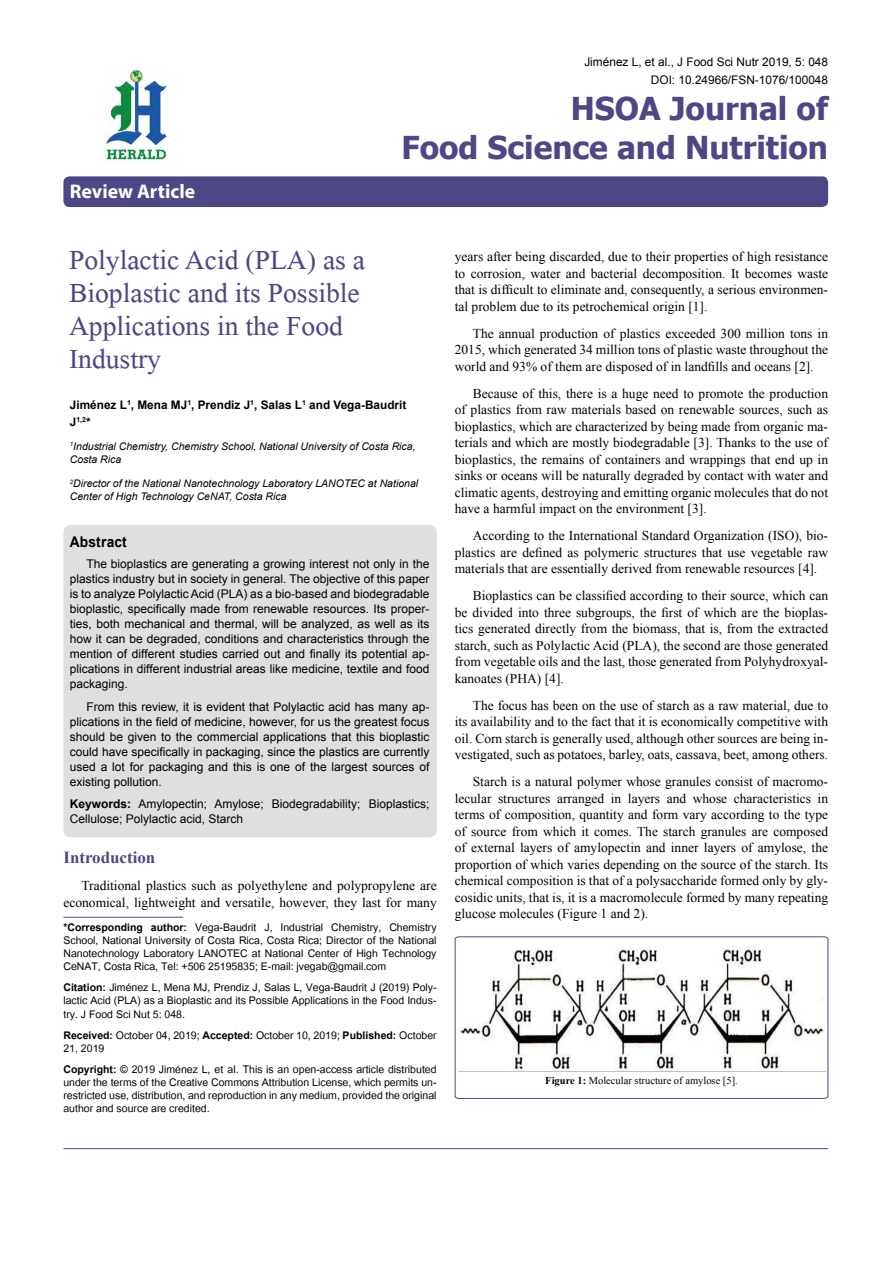
<style>
.page{position:relative;width:893px;height:1263px;background:#fff}
.page>*{position:absolute;margin:0;border:0;box-sizing:border-box;transform-origin:0 0}
.t1{font:41.25px/33px "Microsoft Himalaya";color:#4d4785}
.t2{font:700 31.5px/39px "Tahoma";color:#4d4785;text-align:right}
.t3{font:700 19.8px "Myriad Hebrew";color:#fff}
.t4{font:700 16.95px "Times New Roman";color:#4d4785}
.t5{font:700 14.85px "Arial";letter-spacing:.015em;color:#000;scale:.93 1}
.t6{font:14.7px/13.2px "Utsaah";color:#000;text-align:justify}
.t7{font:13.5px/16.5px "Times New Roman";color:#000;text-align:justify}
.t8{font:12px/15px "Arial";color:#000;text-align:justify}
.t9{font:11.85px/18px "Arial";color:#000;text-align:right}
.t10{font:700 11.85px "Arial";color:#000}
.t11{font:italic 10.5px/13.5px "Arial";color:#000}
.t12{font:10.5px "Times New Roman";color:#000}
.t13{font:700 6.9px "Arial";color:#000}
.s1{font-size:11.85px}
.s2{font-weight:700}
</style>
<div class="page">
<div style="left:63px;top:176px;width:765px;height:31px;background:#4d4785;border-radius:6px"></div>
<hr style="left:63px;top:917px;width:120px;height:1px;background:#4d4785">
<img style="left:105px;top:70px;width:64px;height:92px">
<hr style="left:63px;top:1148px;width:765px;height:1px;background:#4d4785">
<div style="left:63px;top:525px;width:374px;height:312px;background:#dedfe0;border-radius:8px"></div>
<svg style="left:455px;top:936px;width:373px;height:163px"></svg>
<img style="left:458px;top:947px;width:367px;height:125px">
<h3 class="t3" style="left:70px;top:180px;width:127px">Review Article</h3>
<p class="t9" style="left:584px;top:53px;width:245px">Jiménez L, et al., J Food Sci Nutr 2019, 5: 048<br>DOI: 10.24966/FSN-1076/100048</p>
<h2 class="t2" style="left:401px;top:87px;width:428px">HSOA Journal of<br>Food Science and Nutrition</h2>
<h1 class="t1" style="left:69px;top:238px;width:298px">Polylactic Acid (PLA) as a<br>Bioplastic and its Possible<br>Applications in the Food<br>Industry</h1>
<p class="t10" style="left:70px;top:397px;width:338px">Jiménez L<sup>1</sup>, Mena MJ<sup>1</sup>, Prendiz J<sup>1</sup>, Salas L<sup>1</sup> and Vega-Baudrit</p>
<p class="t13" style="left:70px;top:415px;width:22px"><span class="s1">J</span>1,2<span class="s1">*</span></p>
<p class="t11" style="left:70px;top:439px;width:347px"><sup>1</sup>Industrial Chemistry, Chemistry School, National University of Costa Rica,<br>Costa Rica</p>
<p class="t11" style="left:70px;top:477px;width:350px"><sup>2</sup>Director of the National Nanotechnology Laboratory LANOTEC at National<br>Center of High Technology CeNAT, Costa Rica</p>
<p class="t5" style="left:70px;top:532px;width:63px">Abstract</p>
<p class="t8" style="left:70px;top:557px;width:361px;text-indent:16px">The bioplastics are generating a growing interest not only in the plastics industry but in society in general. The objective of this paper is to analyze Polylactic Acid (PLA) as a bio-based and biodegradable bioplastic, specifically made from renewable resources. Its proper&shy;ties, both mechanical and thermal, will be analyzed, as well as its how it can be degraded, conditions and characteristics through the mention of different studies carried out and finally its potential ap&shy;plications in different industrial areas like medicine, textile and food packaging.</p>
<p class="t8" style="left:70px;top:699px;width:361px;text-indent:16px">From this review, it is evident that Polylactic acid has many ap&shy;plications in the field of medicine, however, for us the greatest focus should be given to the commercial applications that this bioplastic could have specifically in packaging, since the plastics are currently used a lot for packaging and this is one of the largest sources of existing pollution.</p>
<p class="t8" style="left:70px;top:797px;width:361px"><span class="s2">Keywords:</span> Amylopectin; Amylose; Biodegradability; Bioplastics;<br>Cellulose; Polylactic acid, Starch</p>
<p class="t4" style="left:63px;top:846px;width:93px">Introduction</p>
<p class="t7" style="left:63px;top:877px;width:375px;text-align:right">Traditional plastics such as polyethylene and polypropylene are economical, lightweight and versatile, however, they last for many</p>
<p class="t6" style="left:63px;top:921px;width:375px"><span class="s2">*Corresponding author:</span> Vega-Baudrit J, Industrial Chemistry, Chemistry School, National University of Costa Rica, Costa Rica; Director of the National Nanotechnology Laboratory LANOTEC at National Center of High Technology CeNAT, Costa Rica, Tel: +506 25195835; E-mail: jvegab@gmail.com</p>
<p class="t6" style="left:63px;top:982px;width:375px"><span class="s2">Citation:</span> Jiménez L, Mena MJ, Prendiz J, Salas L, Vega-Baudrit J (2019) Poly&shy;lactic Acid (PLA) as a Bioplastic and its Possible Applications in the Food Indus&shy;try. J Food Sci Nut 5: 048.</p>
<p class="t6" style="left:63px;top:1029px;width:375px"><span class="s2">Received:</span> October 04, 2019; <span class="s2">Accepted:</span> October 10, 2019; <span class="s2">Published:</span> October<br>21, 2019</p>
<p class="t6" style="left:63px;top:1063px;width:375px"><span class="s2">Copyright:</span> © 2019 Jiménez L, et al. This is an open-access article distributed under the terms of the Creative Commons Attribution License, which permits un&shy;restricted use, distribution, and reproduction in any medium, provided the original author and source are credited.</p>
<p class="t7" style="left:455px;top:248px;width:375px">years after being discarded, due to their properties of high resistance to corrosion, water and bacterial decomposition. It becomes waste that is difficult to eliminate and, consequently, a serious environmen&shy;tal problem due to its petrochemical origin [1].</p>
<p class="t7" style="left:455px;top:325px;width:375px;text-indent:18px">The annual production of plastics exceeded 300 million tons in 2015, which generated 34 million tons of plastic waste throughout the world and 93% of them are disposed of in landfills and oceans [2].</p>
<p class="t7" style="left:455px;top:385px;width:375px;text-indent:18px">Because of this, there is a huge need to promote the production of plastics from raw materials based on renewable sources, such as bioplastics, which are characterized by being made from organic ma&shy;terials and which are mostly biodegradable [3]. Thanks to the use of bioplastics, the remains of containers and wrappings that end up in sinks or oceans will be naturally degraded by contact with water and climatic agents, destroying and emitting organic molecules that do not have a harmful impact on the environment [3].</p>
<p class="t7" style="left:455px;top:527px;width:375px;text-indent:18px">According to the International Standard Organization (ISO), bio&shy;plastics are defined as polymeric structures that use vegetable raw materials that are essentially derived from renewable resources [4].</p>
<p class="t7" style="left:455px;top:587px;width:375px;text-indent:18px">Bioplastics can be classified according to their source, which can be divided into three subgroups, the first of which are the bioplas&shy;tics generated directly from the biomass, that is, from the extracted starch, such as Polylactic Acid (PLA), the second are those generated from vegetable oils and the last, those generated from Polyhydroxyal&shy;kanoates (PHA) [4].</p>
<p class="t7" style="left:455px;top:697px;width:375px;text-indent:18px">The focus has been on the use of starch as a raw material, due to its availability and to the fact that it is economically competitive with oil. Corn starch is generally used, although other sources are being in&shy;vestigated, such as potatoes, barley, oats, cassava, beet, among others.</p>
<p class="t7" style="left:455px;top:773px;width:375px;text-indent:18px">Starch is a natural polymer whose granules consist of macromo&shy;lecular structures arranged in layers and whose characteristics in terms of composition, quantity and form vary according to the type of source from which it comes. The starch granules are composed of external layers of amylopectin and inner layers of amylose, the proportion of which varies depending on the source of the starch. Its chemical composition is that of a polysaccharide formed only by gly&shy;cosidic units, that is, it is a macromolecule formed by many repeating glucose molecules (Figure 1 and 2).</p>
<p class="t12" style="left:545px;top:1073px;width:194px"><span class="s2">Figure 1:</span> Molecular structure of amylose [5].</p>
</div>
